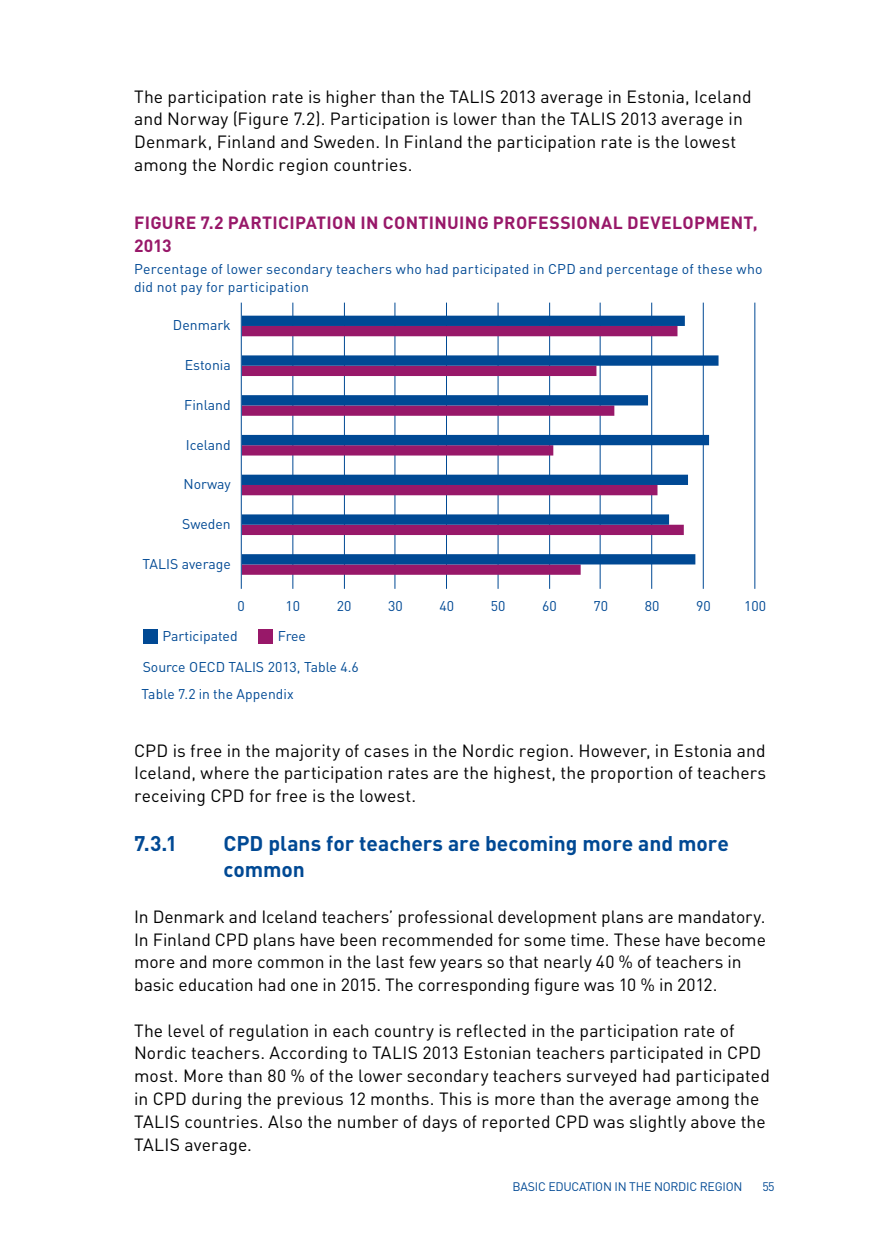
<style>
.page{position:relative;width:874px;height:1241px;background:#fff}
.page>*{position:absolute;margin:0;border:0;box-sizing:border-box;transform-origin:0 0}
.Otsikko_3-taso{font:700 21px/26.2px "DIN Pro";color:#004994}
.Leipis{font:17.5px/22.8px "DIN Pro";letter-spacing:.005em;color:#000}
.Taulukon_OTSIKKO{font:700 17.5px/22.8px "DIN Pro";letter-spacing:.015em;color:#981869}
.Graafi_selite{font:14px/17.5px "DIN Pro";letter-spacing:.015em;color:#004994}
.t1{font:14px "DIN Pro";color:#004a93}
.Taulukon_lähde{font:14px "DIN Pro";letter-spacing:.005em;color:#004994}
.t2{font:12.25px "DIN Pro";letter-spacing:-.02em;color:#004994}
</style>
<div class="page">
<hr style="left:754px;top:302px;width:1px;height:286px;background:#004994">
<hr style="left:702px;top:302px;width:1px;height:286px;background:#004994">
<hr style="left:651px;top:302px;width:1px;height:286px;background:#004994">
<hr style="left:599px;top:302px;width:1px;height:286px;background:#004994">
<hr style="left:549px;top:302px;width:1px;height:286px;background:#004994">
<hr style="left:497px;top:302px;width:1px;height:286px;background:#004994">
<hr style="left:446px;top:302px;width:1px;height:286px;background:#004994">
<hr style="left:394px;top:302px;width:1px;height:286px;background:#004994">
<hr style="left:344px;top:302px;width:1px;height:286px;background:#004994">
<hr style="left:292px;top:302px;width:1px;height:286px;background:#004994">
<svg style="left:242px;top:564px;width:441px;height:10px;fill:#981869"></svg>
<svg style="left:242px;top:315px;width:476px;height:249px"></svg>
<hr style="left:241px;top:302px;width:1px;height:286px;background:#004994">
<div style="left:142px;top:629px;width:15px;height:14px;background:#004994"></div>
<div style="left:258px;top:629px;width:15px;height:14px;background:#981869"></div>
<p class="Leipis" style="left:134px;top:84px;width:618px">The participation rate is higher than the TALIS 2013 average in Estonia, Iceland and Norway (Figure 7.2). Participation is lower than the TALIS 2013 average in Denmark, Finland and Sweden. In Finland the participation rate is the lowest among the Nordic region countries.</p>
<p class="Taulukon_OTSIKKO" style="left:134px;top:210px;width:624px">FIGURE 7.2 PARTICIPATION IN CONTINUING PROFESSIONAL DEVELOPMENT,<br>2013</p>
<p class="Graafi_selite" style="left:134px;top:259px;width:629px">Percentage of lower secondary teachers who had participated in CPD and percentage of these who did not pay for participation</p>
<p class="Graafi_selite" style="left:173px;top:316px;width:59px">Denmark</p>
<p class="Graafi_selite" style="left:185px;top:356px;width:47px">Estonia</p>
<p class="Graafi_selite" style="left:184px;top:395px;width:48px">Finland</p>
<p class="Graafi_selite" style="left:186px;top:435px;width:47px">Iceland</p>
<p class="Graafi_selite" style="left:183px;top:475px;width:49px">Norway</p>
<p class="Graafi_selite" style="left:182px;top:514px;width:50px">Sweden</p>
<p class="Graafi_selite" style="left:142px;top:554px;width:90px">TALIS average</p>
<p class="Graafi_selite" style="left:237px;top:596px;width:9px">0</p>
<p class="Graafi_selite" style="left:285px;top:596px;width:16px">10</p>
<p class="Graafi_selite" style="left:337px;top:596px;width:16px">20</p>
<p class="Graafi_selite" style="left:388px;top:596px;width:16px">30</p>
<p class="Graafi_selite" style="left:439px;top:596px;width:16px">40</p>
<p class="Graafi_selite" style="left:490px;top:596px;width:16px">50</p>
<p class="Graafi_selite" style="left:542px;top:596px;width:16px">60</p>
<p class="Graafi_selite" style="left:593px;top:596px;width:16px">70</p>
<p class="Graafi_selite" style="left:644px;top:596px;width:16px">80</p>
<p class="Graafi_selite" style="left:695px;top:596px;width:16px">90</p>
<p class="Graafi_selite" style="left:743px;top:596px;width:23px">100</p>
<p class="Graafi_selite" style="left:162px;top:626px;width:77px">Participated</p>
<p class="Graafi_selite" style="left:278px;top:626px;width:29px">Free</p>
<p class="t1" style="left:143px;top:657px;width:218px">Source OECD TALIS 2013, Table 4.6</p>
<p class="Taulukon_lähde" style="left:141px;top:684px;width:154px">Table 7.2 in the Appendix</p>
<p class="t1" style="left:143px;top:688px;width:155px">Table 7.2 in the Appendix</p>
<p class="Leipis" style="left:134px;top:738px;width:633px;text-align:justify">CPD is free in the majority of cases in the Nordic region. However, in Estonia and Iceland, where the participation rates are the highest, the proportion of teachers receiving CPD for free is the lowest.</p>
<p class="Otsikko_3-taso" style="left:134px;top:829px;width:45px">7.3.1</p>
<p class="Otsikko_3-taso" style="left:223px;top:829px;width:506px">CPD plans for teachers are becoming more and more common</p>
<p class="Leipis" style="left:134px;top:904px;width:633px">In Denmark and Iceland teachers’ professional development plans are mandatory.<br>In Finland CPD plans have been recommended for some time. These have become more and more common in the last few years so that nearly 40 % of teachers in basic education had one in 2015. The corresponding figure was 10 % in 2012.</p>
<p class="Leipis" style="left:134px;top:1018px;width:637px">The level of regulation in each country is reflected in the participation rate of Nordic teachers. According to TALIS 2013 Estonian teachers participated in CPD most. More than 80 % of the lower secondary teachers surveyed had participated in CPD during the previous 12 months. This is more than the average among the TALIS countries. Also the number of days of reported CPD was slightly above the TALIS average.</p>
<p class="t2" style="left:512px;top:1177px;width:231px">BASIC EDUCATION IN THE NORDIC REGION</p>
<p class="t2" style="left:762px;top:1177px;width:14px">55</p>
</div>
